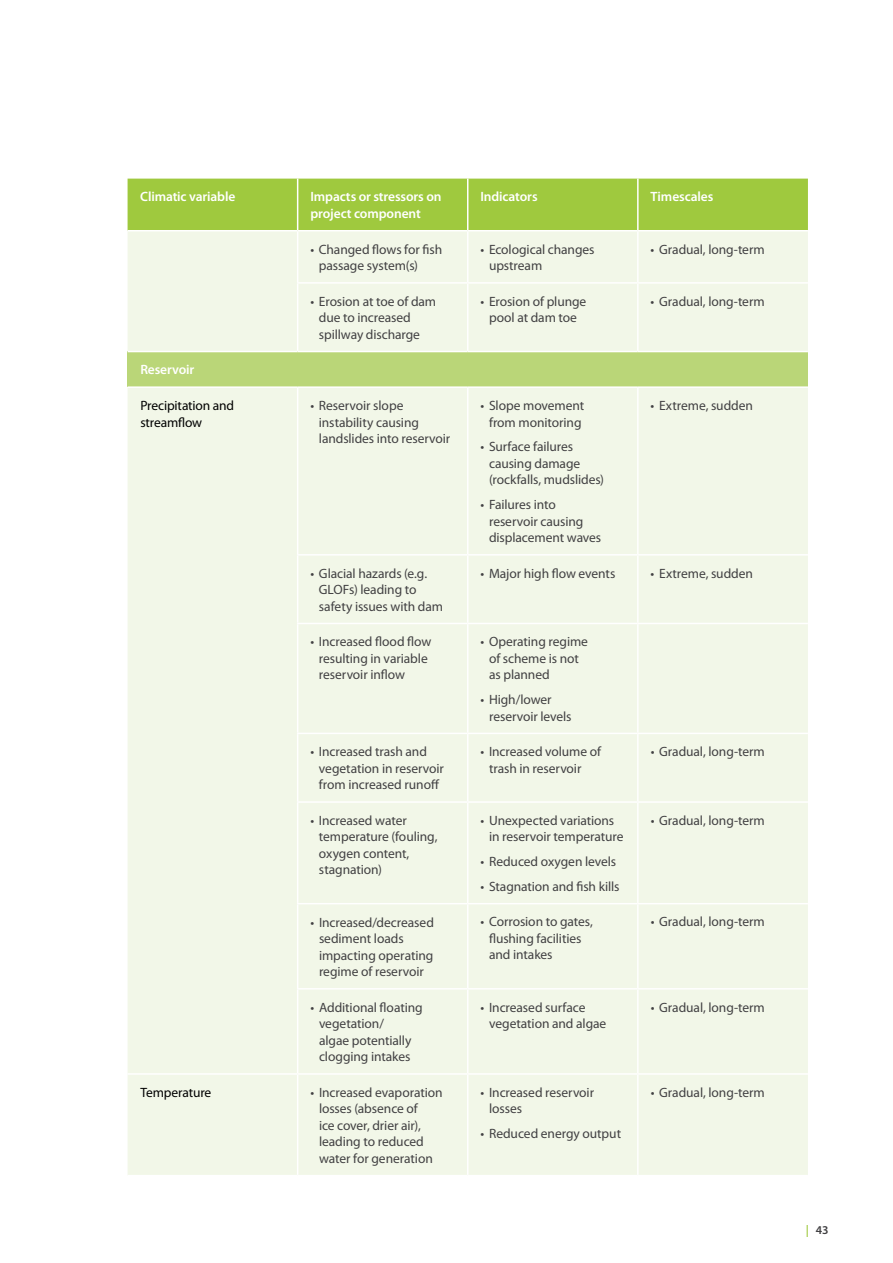
<style>
.page{position:relative;width:893px;height:1263px;background:#fff}
.page>*{position:absolute;margin:0;border:0;box-sizing:border-box;transform-origin:0 0}
.t1{font:13.5px/16.5px "Myriad Pro";letter-spacing:-.005em;color:#414042}
.t2{font:600 13.5px/16.5px "Myriad Pro";letter-spacing:-.01em;color:#fff}
.t3{font:13.5px/16.5px "Myriad Pro";letter-spacing:-.015em;color:#000}
.t4{font:600 12px "Myriad Pro";color:#414042}
.s1{color:#9fc93e}
</style>
<div class="page">
<div style="left:128px;top:179px;width:680px;height:51px;background:#9fc93e"></div>
<div style="left:128px;top:231px;width:680px;height:944px;background:#f2f7e8"></div>
<div style="left:128px;top:351px;width:680px;height:36px;background:#bad678"></div>
<hr style="left:297px;top:179px;width:1px;height:51px;background:#fff">
<hr style="left:467px;top:179px;width:1px;height:51px;background:#fff">
<hr style="left:637px;top:179px;width:2px;height:51px;background:#fff">
<hr style="left:297px;top:231px;width:1px;height:51px;background:#fff">
<hr style="left:467px;top:231px;width:1px;height:51px;background:#fff">
<hr style="left:637px;top:231px;width:2px;height:51px;background:#fff">
<hr style="left:297px;top:282px;width:171px;height:2px;background:#fff">
<hr style="left:297px;top:284px;width:1px;height:67px;background:#fff">
<hr style="left:468px;top:282px;width:170px;height:2px;background:#fff">
<hr style="left:467px;top:284px;width:1px;height:67px;background:#fff">
<hr style="left:638px;top:282px;width:170px;height:2px;background:#fff">
<hr style="left:637px;top:284px;width:2px;height:67px;background:#fff">
<hr style="left:128px;top:351px;width:170px;height:1px;background:#fff">
<hr style="left:298px;top:351px;width:170px;height:1px;background:#fff">
<hr style="left:468px;top:351px;width:170px;height:1px;background:#fff">
<hr style="left:638px;top:351px;width:170px;height:1px;background:#fff">
<hr style="left:128px;top:386px;width:170px;height:2px;background:#fff">
<hr style="left:298px;top:386px;width:170px;height:2px;background:#fff">
<hr style="left:297px;top:388px;width:1px;height:166px;background:#fff">
<hr style="left:468px;top:386px;width:170px;height:2px;background:#fff">
<hr style="left:467px;top:388px;width:1px;height:166px;background:#fff">
<hr style="left:638px;top:386px;width:170px;height:2px;background:#fff">
<hr style="left:637px;top:388px;width:2px;height:166px;background:#fff">
<hr style="left:297px;top:554px;width:171px;height:2px;background:#fff">
<hr style="left:297px;top:556px;width:1px;height:67px;background:#fff">
<hr style="left:468px;top:554px;width:170px;height:2px;background:#fff">
<hr style="left:467px;top:556px;width:1px;height:67px;background:#fff">
<hr style="left:638px;top:554px;width:170px;height:2px;background:#fff">
<hr style="left:637px;top:556px;width:2px;height:67px;background:#fff">
<hr style="left:297px;top:623px;width:171px;height:1px;background:#fff">
<hr style="left:297px;top:624px;width:1px;height:109px;background:#fff">
<hr style="left:468px;top:623px;width:170px;height:1px;background:#fff">
<hr style="left:467px;top:624px;width:1px;height:109px;background:#fff">
<hr style="left:638px;top:623px;width:170px;height:1px;background:#fff">
<hr style="left:637px;top:624px;width:2px;height:109px;background:#fff">
<hr style="left:297px;top:733px;width:171px;height:1px;background:#fff">
<hr style="left:297px;top:734px;width:1px;height:67px;background:#fff">
<hr style="left:468px;top:733px;width:170px;height:1px;background:#fff">
<hr style="left:467px;top:734px;width:1px;height:67px;background:#fff">
<hr style="left:638px;top:733px;width:170px;height:1px;background:#fff">
<hr style="left:637px;top:734px;width:2px;height:67px;background:#fff">
<hr style="left:297px;top:801px;width:171px;height:2px;background:#fff">
<hr style="left:297px;top:803px;width:1px;height:100px;background:#fff">
<hr style="left:468px;top:801px;width:170px;height:2px;background:#fff">
<hr style="left:467px;top:803px;width:1px;height:100px;background:#fff">
<hr style="left:638px;top:801px;width:170px;height:2px;background:#fff">
<hr style="left:637px;top:803px;width:2px;height:100px;background:#fff">
<hr style="left:297px;top:903px;width:171px;height:1px;background:#fff">
<hr style="left:297px;top:904px;width:1px;height:84px;background:#fff">
<hr style="left:468px;top:903px;width:170px;height:1px;background:#fff">
<hr style="left:467px;top:904px;width:1px;height:84px;background:#fff">
<hr style="left:638px;top:903px;width:170px;height:1px;background:#fff">
<hr style="left:637px;top:904px;width:2px;height:84px;background:#fff">
<hr style="left:297px;top:988px;width:171px;height:1px;background:#fff">
<hr style="left:297px;top:989px;width:1px;height:84px;background:#fff">
<hr style="left:468px;top:988px;width:170px;height:1px;background:#fff">
<hr style="left:467px;top:989px;width:1px;height:84px;background:#fff">
<hr style="left:638px;top:988px;width:170px;height:1px;background:#fff">
<hr style="left:637px;top:989px;width:2px;height:84px;background:#fff">
<hr style="left:128px;top:1073px;width:170px;height:2px;background:#fff">
<hr style="left:298px;top:1073px;width:170px;height:2px;background:#fff">
<hr style="left:297px;top:1075px;width:1px;height:100px;background:#fff">
<hr style="left:468px;top:1073px;width:170px;height:2px;background:#fff">
<hr style="left:467px;top:1075px;width:1px;height:100px;background:#fff">
<hr style="left:638px;top:1073px;width:170px;height:2px;background:#fff">
<hr style="left:637px;top:1075px;width:2px;height:100px;background:#fff">
<p class="t2" style="left:140px;top:188px;width:97px">Climatic variable</p>
<p class="t2" style="left:310px;top:188px;width:133px">Impacts or stressors on project component</p>
<p class="t2" style="left:480px;top:188px;width:59px">Indicators</p>
<p class="t2" style="left:651px;top:188px;width:64px">Timescales</p>
<p class="t1" style="left:319px;top:241px;width:125px;text-indent:-9px">• Changed flows for fish passage system(s)</p>
<p class="t1" style="left:489px;top:241px;width:107px;text-indent:-9px">• Ecological changes upstream</p>
<p class="t1" style="left:651px;top:241px;width:116px">• Gradual, long-term</p>
<p class="t1" style="left:319px;top:293px;width:119px;text-indent:-9px">• Erosion at toe of dam due to increased spillway discharge</p>
<p class="t1" style="left:480px;top:293px;width:107px;text-align:center">• Erosion of plunge pool at dam toe</p>
<p class="t1" style="left:651px;top:293px;width:116px">• Gradual, long-term</p>
<p class="t2" style="left:140px;top:361px;width:56px">Reservoir</p>
<p class="t3" style="left:140px;top:397px;width:95px">Precipitation and streamflow</p>
<p class="t1" style="left:319px;top:397px;width:133px;text-indent:-9px">• Reservoir slope instability causing landslides into reservoir</p>
<p class="t1" style="left:480px;top:397px;width:105px;text-align:center">• Slope movement from monitoring</p>
<p class="t1" style="left:489px;top:438px;width:117px;text-indent:-9px">• Surface failures causing damage (rockfalls, mudslides)</p>
<p class="t1" style="left:489px;top:496px;width:114px;text-indent:-9px">• Failures into reservoir causing displacement waves</p>
<p class="t1" style="left:651px;top:397px;width:104px">• Extreme, sudden</p>
<p class="t1" style="left:319px;top:565px;width:126px;text-indent:-9px">• Glacial hazards (e.g.<br>GLOFs) leading to safety issues with dam</p>
<p class="t1" style="left:481px;top:565px;width:136px">• Major high flow events</p>
<p class="t1" style="left:651px;top:565px;width:104px">• Extreme, sudden</p>
<p class="t1" style="left:319px;top:633px;width:114px;text-indent:-9px">• Increased flood flow resulting in variable reservoir inflow</p>
<p class="t1" style="left:489px;top:633px;width:101px;text-indent:-9px">• Operating regime of scheme is not as planned</p>
<p class="t1" style="left:489px;top:691px;width:84px;text-indent:-9px">• High/lower reservoir levels</p>
<p class="t1" style="left:319px;top:743px;width:126px;text-indent:-9px">• Increased trash and vegetation in reservoir from increased runoff</p>
<p class="t1" style="left:489px;top:743px;width:114px;text-indent:-9px">• Increased volume of trash in reservoir</p>
<p class="t1" style="left:651px;top:743px;width:116px">• Gradual, long-term</p>
<p class="t1" style="left:319px;top:812px;width:120px;text-indent:-9px">• Increased water temperature (fouling, oxygen content, stagnation)</p>
<p class="t1" style="left:489px;top:812px;width:136px;text-indent:-9px">• Unexpected variations in reservoir temperature</p>
<p class="t1" style="left:651px;top:812px;width:116px">• Gradual, long-term</p>
<p class="t1" style="left:481px;top:853px;width:137px">• Reduced oxygen levels</p>
<p class="t1" style="left:481px;top:878px;width:140px">• Stagnation and fish kills</p>
<p class="t1" style="left:319px;top:913px;width:116px;text-indent:-9px">• Increased/decreased sediment loads impacting operating regime of reservoir</p>
<p class="t1" style="left:489px;top:913px;width:105px;text-indent:-9px">• Corrosion to gates, flushing facilities and intakes</p>
<p class="t1" style="left:651px;top:913px;width:116px">• Gradual, long-term</p>
<p class="t1" style="left:319px;top:999px;width:105px;text-indent:-9px">• Additional floating vegetation/<br>algae potentially clogging intakes</p>
<p class="t1" style="left:489px;top:999px;width:119px;text-indent:-9px">• Increased surface vegetation and algae</p>
<p class="t1" style="left:651px;top:999px;width:116px">• Gradual, long-term</p>
<p class="t3" style="left:140px;top:1084px;width:72px">Temperature</p>
<p class="t1" style="left:319px;top:1084px;width:125px;text-indent:-9px">• Increased evaporation losses (absence of<br>ice cover, drier air), leading to reduced water for generation</p>
<p class="t1" style="left:489px;top:1084px;width:106px;text-indent:-9px">• Increased reservoir losses</p>
<p class="t1" style="left:481px;top:1125px;width:142px">• Reduced energy output</p>
<p class="t1" style="left:651px;top:1084px;width:116px">• Gradual, long-term</p>
<p class="t4" style="left:806px;top:1222px;width:24px"><span class="s1">|</span> 43</p>
</div>
